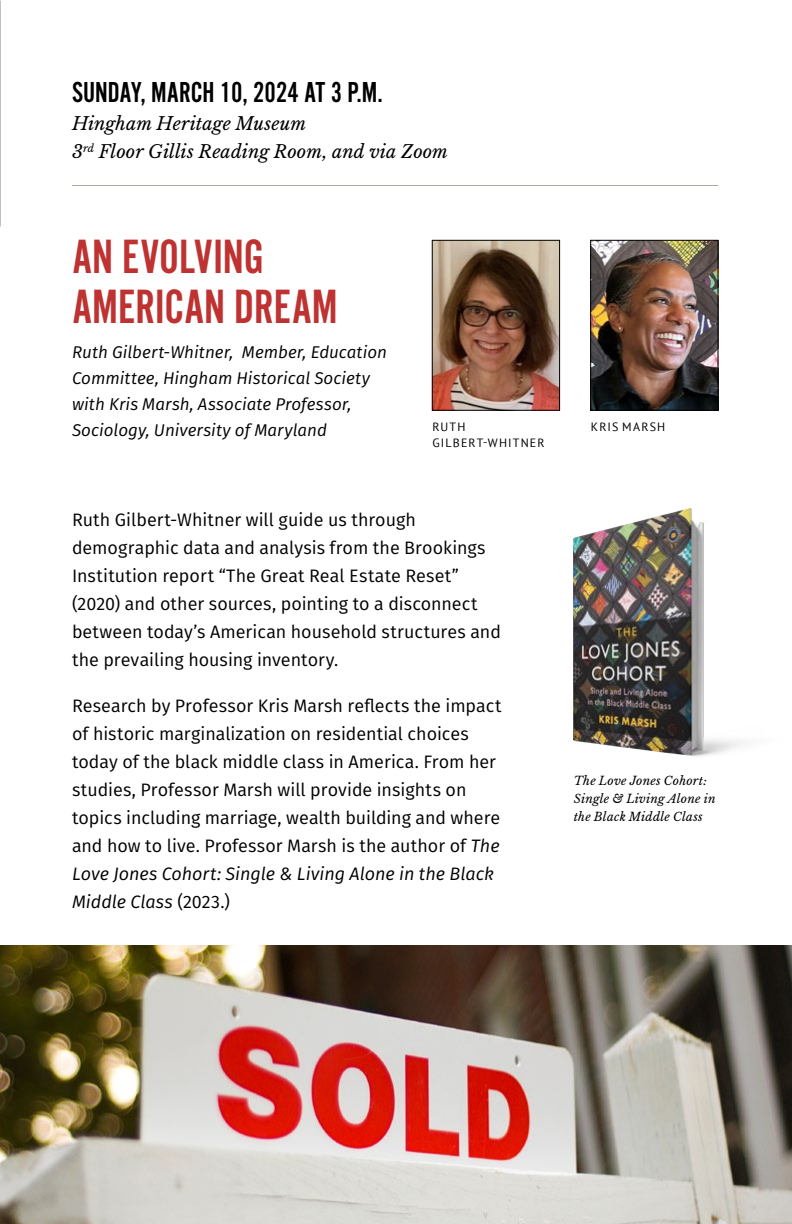
<style>
.page{position:relative;width:792px;height:1224px;background:#fff}
.page>*{position:absolute;margin:0;border:0;box-sizing:border-box;transform-origin:0 0}
.t1{font:50px/50px "Alternate Got No 2 D";color:#be3331}
.t2{font:30px "Alternate Got No 2 D";color:#000}
.t3{font:18px/28px "Fira Sans";color:#000}
.t4{font:italic 18px "Libre Baskerville";color:#000}
.t5{font:italic 17px/26px "Fira Sans";color:#000}
.t6{font:italic 12px/18px "Libre Baskerville";letter-spacing:.02em;color:#000}
.t7{font:12px/16px "PT Sans";letter-spacing:.095em;color:#000}
.s1{font-style:italic}
</style>
<div class="page">
<img style="left:0;top:0;width:1px;height:226px">
<img style="left:574px;top:509px;width:170px;height:248px">
<hr style="left:72px;top:185px;width:646px;height:1px;background:#aeac9d">
<img style="left:0;top:946px;width:792px;height:278px">
<img style="left:434px;top:242px;width:124px;height:167px">
<div style="left:432px;top:240px;width:128px;height:171px;border:1px solid #000"></div>
<img style="left:592px;top:242px;width:124px;height:167px">
<div style="left:590px;top:240px;width:128px;height:171px;border:1px solid #000"></div>
<p class="t2" style="left:72px;top:76px;width:312px">SUNDAY, MARCH 10, 2024 AT 3 P.M.</p>
<p class="t4" style="left:72px;top:113px;width:236px">Hingham Heritage Museum</p>
<p class="t4" style="left:72px;top:141px;width:377px">3<sup>rd</sup> Floor Gillis Reading Room, and via Zoom</p>
<p class="t1" style="left:72px;top:233px;width:267px">AN EVOLVING<br>AMERICAN DREAM</p>
<p class="t5" style="left:72px;top:339px;width:317px">Ruth Gilbert-Whitner, Member, Education Committee, Hingham Historical Society with Kris Marsh, Associate Professor, Sociology, University of Maryland</p>
<p class="t7" style="left:432px;top:419px;width:114px">RUTH<br>GILBERT-WHITNER</p>
<p class="t7" style="left:591px;top:419px;width:76px">KRIS MARSH</p>
<p class="t3" style="left:72px;top:505px;width:430px">Ruth Gilbert-Whitner will guide us through demographic data and analysis from the Brookings Institution report “The Great Real Estate Reset” (2020) and other sources, pointing to a disconnect between today’s American household structures and the prevailing housing inventory.</p>
<p class="t3" style="left:72px;top:691px;width:431px">Research by Professor Kris Marsh reflects the impact of historic marginalization on residential choices today of the black middle class in America. From her studies, Professor Marsh will provide insights on topics including marriage, wealth building and where and how to live. Professor Marsh is the author of <span class="s1">The Love Jones Cohort: Single &amp; Living Alone in the Black Middle Class</span> (2023.)</p>
<p class="t6" style="left:574px;top:772px;width:143px">The Love Jones Cohort:<br>Single &amp; Living Alone in the Black Middle Class</p>
</div>
